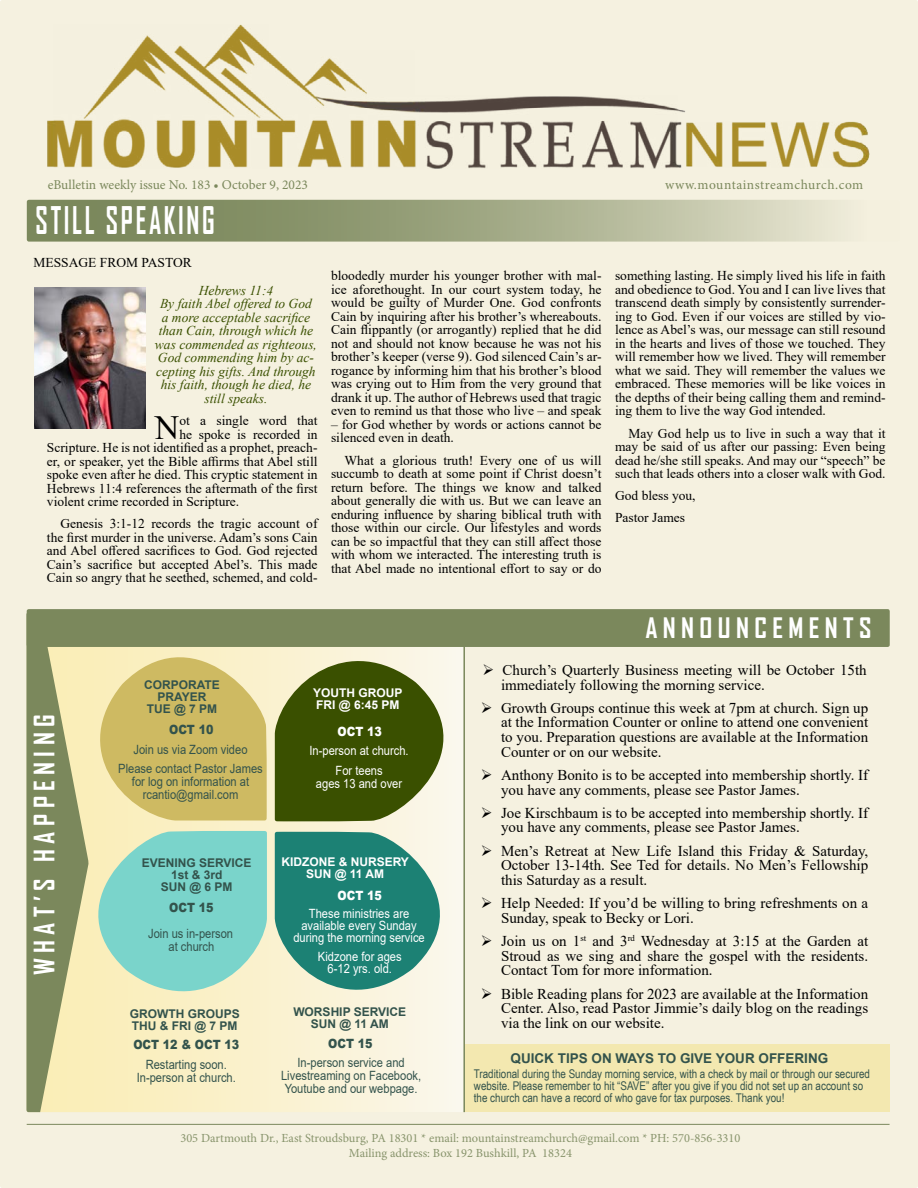
<style>
.page{position:relative;width:918px;height:1188px;background:#f5f1e0}
.page>*{position:absolute;margin:0;border:0;box-sizing:border-box;transform-origin:0 0}
.t1{font:700 36.45px "Agency FB";letter-spacing:.1em;color:#fff;scale:.74 1}
.t2{font:33.9px "Times New Roman";color:#000}
.t3{font:700 27px "Agency FB";letter-spacing:.2em;color:#fff}
.t4{font:15px/14.7px "Times New Roman";color:#000}
.t5{font:13.5px/13.5px "Times New Roman";color:#000;text-align:justify}
.t6{font:italic 13.5px/13.5px "Times New Roman";color:#3a5000;text-align:center}
.t7{font:13.5px "Minion Pro";letter-spacing:.005em;color:#7b885c}
.t8{font:700 13.5px "Arial";color:#33534c}
.t9{font:13.5px "Minion Pro";letter-spacing:.035em;color:#7b885c}
.t10{font:12.75px/12.8px "Arial";color:#33534c;text-align:center;scale:.88 1}
.t11{font:12.75px/12px "Arial";color:#fff;text-align:center;scale:.88 1}
.t12{font:900 12.75px "Arial";color:#33534c;scale:.87 1}
.t13{font:900 12.75px "Arial";color:#fff;scale:.87 1}
.t14{font:12.3px/15px "Minion Pro";color:#88946c;text-align:center}
.t15{font:12px/12px "Arial Narrow";color:#33534c}
.t16{font:700 12px/12px "Arial";color:#33534c;text-align:center}
.t17{font:700 12px/12px "Arial";color:#fff;text-align:center}
</style>
<div class="page">
<svg style="left:27px;top:615px;width:437px;height:497px"></svg>
<hr style="left:27px;top:1124px;width:863px;height:1px;background:#7b885c">
<div style="left:465px;top:1044px;width:425px;height:68px;background:#f3e8b0"></div>
<svg style="left:27px;top:200px;width:873px;height:42px;background:#a6ad8b"></svg>
<hr style="left:463px;top:632px;width:2px;height:480px;background:#7b885c">
<div style="left:27px;top:609px;width:863px;height:38px;background:#7b885c;border-radius:2px"></div>
<svg style="left:26px;top:612px;width:241px;height:500px;background:#bec99a"></svg>
<img style="left:47px;top:24px;width:823px;height:145px">
<img style="left:34px;top:287px;width:111px;height:141px">
<svg style="left:275px;top:647px;width:189px;height:175px"></svg>
<svg style="left:275px;top:831px;width:189px;height:189px"></svg>
<p class="t7" style="left:48px;top:175px;width:262px">eBulletin weekly issue No. 183 • October 9, 2023</p>
<p class="t9" style="left:665px;top:175px;width:200px">www.mountainstreamchurch.com</p>
<h1 class="t1" style="left:36px;top:197px;width:244px">STILL SPEAKING</h1>
<p class="t5" style="left:33px;top:255px;width:160px">MESSAGE FROM PASTOR</p>
<p class="t6" style="left:155px;top:283px;width:163px">Hebrews 11:4<br>By faith Abel offered to God<br>a more acceptable sacrifice than Cain, through which he was commended as righteous,<br>God commending him by ac&shy;cepting his gifts. And through his faith, though he died, he still speaks.</p>
<h2 class="t2" style="left:155px;top:403px;width:26px">N</h2>
<p class="t5" style="left:179px;top:413px;width:140px">ot a single word that</p>
<p class="t5" style="left:179px;top:427px;width:140px">he spoke is recorded in</p>
<p class="t5" style="left:47px;top:440px;width:272px">Scripture. He is not identified as a prophet, preach-</p>
<p class="t5" style="left:47px;top:454px;width:272px">er, or speaker, yet the Bible affirms that Abel still</p>
<p class="t5" style="left:47px;top:467px;width:272px">spoke even after he died. This cryptic statement in</p>
<p class="t5" style="left:47px;top:481px;width:272px">Hebrews 11:4 references the aftermath of the first</p>
<p class="t5" style="left:47px;top:494px;width:194px">violent crime recorded in Scripture.</p>
<p class="t5" style="left:47px;top:517px;width:272px;text-indent:14px">Genesis 3:1-12 records the tragic account of the first murder in the universe. Adam’s sons Cain and Abel offered sacrifices to God. God rejected Cain’s sacrifice but accepted Abel’s. This made Cain so angry that he seethed, schemed, and cold-</p>
<p class="t5" style="left:331px;top:269px;width:272px">bloodedly murder his younger brother with mal&shy;ice aforethought. In our court system today, he would be guilty of Murder One. God confronts Cain by inquiring after his brother’s whereabouts.<br>Cain flippantly (or arrogantly) replied that he did not and should not know because he was not his brother’s keeper (verse 9). God silenced Cain’s ar&shy;rogance by informing him that his brother’s blood was crying out to Him from the very ground that drank it up. The author of Hebrews used that tragic even to remind us that those who live – and speak</p>
<p class="t5" style="left:331px;top:417px;width:272px">– for God whether by words or actions cannot be silenced even in death.</p>
<p class="t5" style="left:331px;top:453px;width:272px;text-indent:14px">What a glorious truth! Every one of us will succumb to death at some point if Christ doesn’t return before. The things we know and talked about generally die with us. But we can leave an enduring influence by sharing biblical truth with those within our circle. Our lifestyles and words can be so impactful that they can still affect those with whom we interacted. The interesting truth is that Abel made no intentional effort to say or do</p>
<p class="t5" style="left:615px;top:269px;width:272px">something lasting. He simply lived his life in faith and obedience to God. You and I can live lives that transcend death simply by consistently surrender&shy;ing to God. Even if our voices are stilled by vio&shy;lence as Abel’s was, our message can still resound in the hearts and lives of those we touched. They will remember how we lived. They will remember what we said. They will remember the values we embraced. These memories will be like voices in the depths of their being calling them and remind&shy;ing them to live the way God intended.</p>
<p class="t5" style="left:615px;top:426px;width:272px;text-indent:14px">May God help us to live in such a way that it may be said of us after our passing: Even being dead he/she still speaks. And may our “speech” be such that leads others into a closer walk with God.</p>
<p class="t5" style="left:615px;top:484px;width:82px;line-height:22.2px">God bless you,<br>Pastor James</p>
<h3 class="t3" style="left:645px;top:611px;width:228px">ANNOUNCEMENTS</h3>
<h3 class="t3" style="left:28px;top:975px;width:262px;rotate:-90deg">WHAT’S HAPPENING</h3>
<p class="t16" style="left:144px;top:679px;width:77px">CORPORATE<br>PRAYER<br>TUE @ 7 PM</p>
<p class="t12" style="left:169px;top:720px;width:53px">OCT 10</p>
<p class="t10" style="left:118px;top:739px;width:166px;line-height:19.5px">Join us via Zoom video<br>Please contact Pastor James</p>
<p class="t10" style="left:132px;top:775px;width:135px">for log on information at rcantio@gmail.com</p>
<p class="t17" style="left:313px;top:687px;width:91px;text-align:left">YOUTH GROUP<br>FRI @ 6:45 PM</p>
<p class="t13" style="left:338px;top:722px;width:53px">OCT 13</p>
<p class="t11" style="left:309px;top:741px;width:114px;line-height:19.5px">In-person at church.<br>For teens</p>
<p class="t11" style="left:316px;top:777px;width:99px">ages 13 and over</p>
<p class="t16" style="left:142px;top:857px;width:111px">EVENING SERVICE<br>1st &amp; 3rd<br>SUN @ 6 PM</p>
<p class="t12" style="left:169px;top:898px;width:53px">OCT 15</p>
<p class="t10" style="left:148px;top:927px;width:98px">Join us in-person at church</p>
<p class="t16" style="left:130px;top:1008px;width:112px;text-align:left">GROWTH GROUPS<br>THU &amp; FRI @ 7 PM</p>
<p class="t12" style="left:133px;top:1036px;width:123px">OCT 12 &amp; OCT 13</p>
<p class="t10" style="left:137px;top:1058px;width:114px">Restarting soon.<br>In-person at church.</p>
<p class="t17" style="left:281px;top:856px;width:129px">KIDZONE &amp; NURSERY<br>SUN @ 11 AM</p>
<p class="t13" style="left:338px;top:886px;width:53px">OCT 15</p>
<p class="t11" style="left:293px;top:908px;width:151px">These ministries are available every Sunday during the morning service</p>
<p class="t11" style="left:318px;top:951px;width:97px">Kidzone for ages<br>6-12 yrs. old.</p>
<p class="t16" style="left:293px;top:1006px;width:114px">WORSHIP SERVICE<br>SUN @ 11 AM</p>
<p class="t12" style="left:328px;top:1034px;width:53px">OCT 15</p>
<p class="t10" style="left:281px;top:1056px;width:161px">In-person service and<br>Livestreaming on Facebook,<br>Youtube and our webpage.</p>
<p class="t4" style="left:501px;top:662px;width:367px">Church’s Quarterly Business meeting will be October 15th immediately following the morning service.</p>
<p class="t4" style="left:501px;top:700px;width:369px;text-align:justify">Growth Groups continue this week at 7pm at church. Sign up at the Information Counter or online to attend one convenient to you. Preparation questions are available at the Information Counter or on our website.</p>
<p class="t4" style="left:501px;top:767px;width:369px">Anthony Bonito is to be accepted into membership shortly. If you have any comments, please see Pastor James.</p>
<p class="t4" style="left:501px;top:805px;width:369px">Joe Kirschbaum is to be accepted into membership shortly. If you have any comments, please see Pastor James.</p>
<p class="t4" style="left:501px;top:843px;width:369px;text-align:justify">Men’s Retreat at New Life Island this Friday &amp; Saturday, October 13-14th. See Ted for details. No Men’s Fellowship this Saturday as a result.</p>
<p class="t4" style="left:501px;top:895px;width:369px">Help Needed: If you’d be willing to bring refreshments on a<br>Sunday, speak to Becky or Lori.</p>
<p class="t4" style="left:501px;top:933px;width:369px;text-align:justify">Join us on 1<sup>st</sup> and 3<sup>rd</sup> Wednesday at 3:15 at the Garden at Stroud as we sing and share the gospel with the residents.<br>Contact Tom for more information.</p>
<p class="t4" style="left:501px;top:986px;width:369px;text-align:justify">Bible Reading plans for 2023 are available at the Information Center. Also, read Pastor Jimmie’s daily blog on the readings via the link on our website.</p>
<p class="t8" style="left:511px;top:1049px;width:319px">QUICK TIPS ON WAYS TO GIVE YOUR OFFERING</p>
<p class="t15" style="left:474px;top:1068px;width:398px">Traditional during the Sunday morning service, with a check by mail or through our secured website. Please remember to hit “SAVE” after you give if you did not set up an account so the church can have a record of who gave for tax purposes. Thank you!</p>
<p class="t14" style="left:180px;top:1131px;width:561px">305 Dartmouth Dr., East Stroudsburg, PA 18301 * email: mountainstreamchurch@gmail.com * PH: 570-856-3310<br>Mailing address: Box 192 Bushkill, PA 18324</p>
</div>
